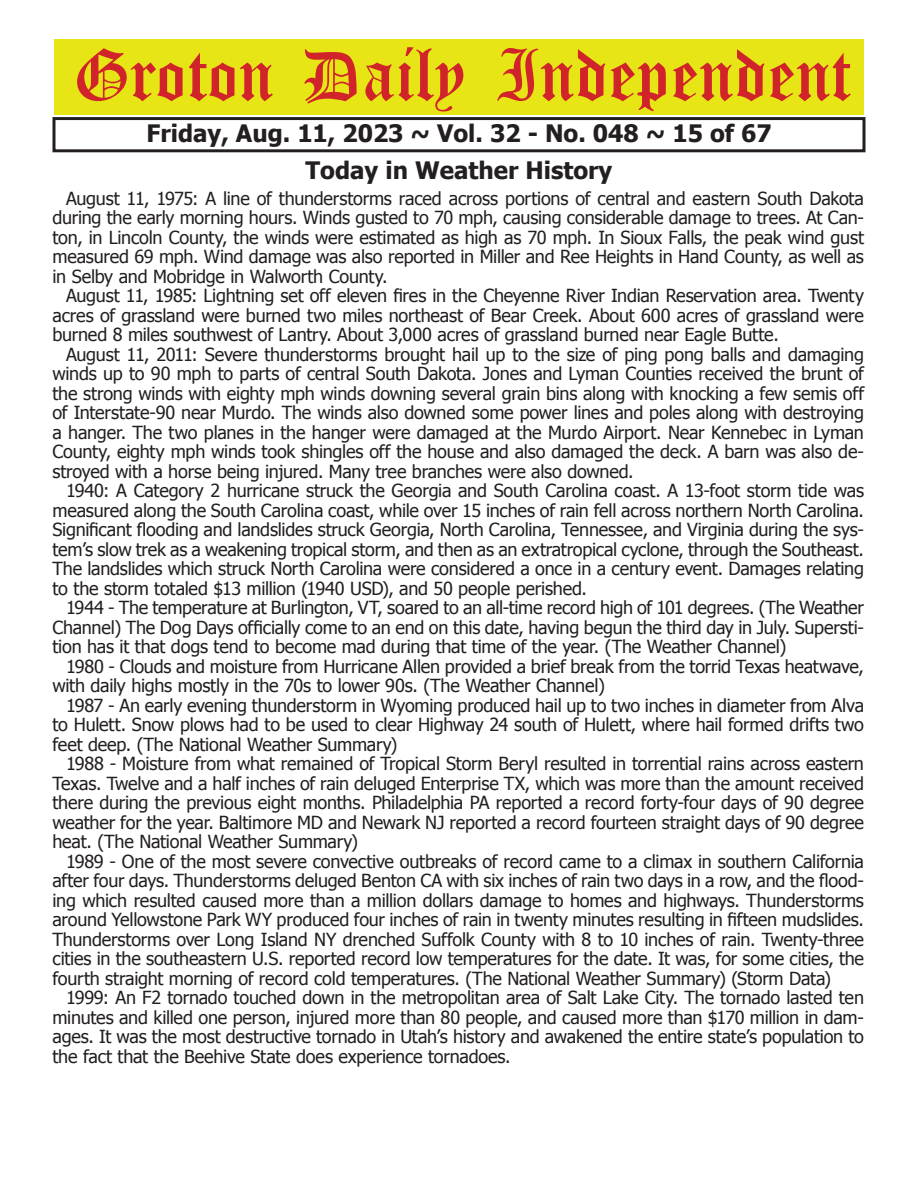
<style>
.page{position:relative;width:918px;height:1188px;background:#fff}
.page>*{position:absolute;margin:0;border:0;box-sizing:border-box;transform-origin:0 0}
.t1{font:54px "Old English Five";color:#d1232a}
.t2{font:700 24px "Tahoma";color:#231f20}
.t3{font:18px/19.5px "Tahoma";letter-spacing:-.015em;color:#231f20;text-align:justify}
</style>
<div class="page">
<div style="left:52px;top:117px;width:814px;height:35px;border:3px solid #231f20"></div>
<div style="left:54px;top:40px;width:810px;height:75px;background:#e7e515"></div>
<h1 class="t1" style="left:73px;top:50px;width:779px">Groton Daily Independent</h1>
<h2 class="t2" style="left:146px;top:116px;width:627px">Friday, Aug. 11, 2023 ~ Vol. 32 - No. 048 ~ 15 of 67</h2>
<h2 class="t2" style="left:306px;top:154px;width:308px">Today in Weather History</h2>
<p class="t3" style="left:52px;top:188px;width:813px;text-indent:14px">August 11, 1975: A line of thunderstorms raced across portions of central and eastern South Dakota during the early morning hours. Winds gusted to 70 mph, causing considerable damage to trees. At Can&shy;ton, in Lincoln County, the winds were estimated as high as 70 mph. In Sioux Falls, the peak wind gust measured 69 mph. Wind damage was also reported in Miller and Ree Heights in Hand County, as well as in Selby and Mobridge in Walworth County.</p>
<p class="t3" style="left:52px;top:285px;width:813px;text-indent:14px">August 11, 1985: Lightning set off eleven fires in the Cheyenne River Indian Reservation area. Twenty acres of grassland were burned two miles northeast of Bear Creek. About 600 acres of grassland were burned 8 miles southwest of Lantry. About 3,000 acres of grassland burned near Eagle Butte.</p>
<p class="t3" style="left:52px;top:344px;width:813px;text-indent:14px">August 11, 2011: Severe thunderstorms brought hail up to the size of ping pong balls and damaging winds up to 90 mph to parts of central South Dakota. Jones and Lyman Counties received the brunt of the strong winds with eighty mph winds downing several grain bins along with knocking a few semis off of Interstate-90 near Murdo. The winds also downed some power lines and poles along with destroying a hanger. The two planes in the hanger were damaged at the Murdo Airport. Near Kennebec in Lyman County, eighty mph winds took shingles off the house and also damaged the deck. A barn was also de&shy;stroyed with a horse being injured. Many tree branches were also downed.</p>
<p class="t3" style="left:52px;top:480px;width:813px;text-indent:14px">1940: A Category 2 hurricane struck the Georgia and South Carolina coast. A 13-foot storm tide was measured along the South Carolina coast, while over 15 inches of rain fell across northern North Carolina.<br>Significant flooding and landslides struck Georgia, North Carolina, Tennessee, and Virginia during the sys&shy;tem’s slow trek as a weakening tropical storm, and then as an extratropical cyclone, through the Southeast.<br>The landslides which struck North Carolina were considered a once in a century event. Damages relating to the storm totaled $13 million (1940 USD), and 50 people perished.</p>
<p class="t3" style="left:52px;top:597px;width:813px;text-indent:14px">1944 - The temperature at Burlington, VT, soared to an all-time record high of 101 degrees. (The Weather Channel) The Dog Days officially come to an end on this date, having begun the third day in July. Supersti&shy;tion has it that dogs tend to become mad during that time of the year. (The Weather Channel)</p>
<p class="t3" style="left:52px;top:656px;width:813px;text-indent:14px">1980 - Clouds and moisture from Hurricane Allen provided a brief break from the torrid Texas heatwave, with daily highs mostly in the 70s to lower 90s. (The Weather Channel)</p>
<p class="t3" style="left:52px;top:695px;width:813px;text-indent:14px">1987 - An early evening thunderstorm in Wyoming produced hail up to two inches in diameter from Alva to Hulett. Snow plows had to be used to clear Highway 24 south of Hulett, where hail formed drifts two feet deep. (The National Weather Summary)</p>
<p class="t3" style="left:52px;top:753px;width:813px;text-indent:14px">1988 - Moisture from what remained of Tropical Storm Beryl resulted in torrential rains across eastern Texas. Twelve and a half inches of rain deluged Enterprise TX, which was more than the amount received there during the previous eight months. Philadelphia PA reported a record forty-four days of 90 degree weather for the year. Baltimore MD and Newark NJ reported a record fourteen straight days of 90 degree heat. (The National Weather Summary)</p>
<p class="t3" style="left:52px;top:851px;width:813px;text-indent:14px">1989 - One of the most severe convective outbreaks of record came to a climax in southern California after four days. Thunderstorms deluged Benton CA with six inches of rain two days in a row, and the flood&shy;ing which resulted caused more than a million dollars damage to homes and highways. Thunderstorms around Yellowstone Park WY produced four inches of rain in twenty minutes resulting in fifteen mudslides.<br>Thunderstorms over Long Island NY drenched Suffolk County with 8 to 10 inches of rain. Twenty-three cities in the southeastern U.S. reported record low temperatures for the date. It was, for some cities, the fourth straight morning of record cold temperatures. (The National Weather Summary) (Storm Data)</p>
<p class="t3" style="left:52px;top:987px;width:813px;text-indent:14px">1999: An F2 tornado touched down in the metropolitan area of Salt Lake City. The tornado lasted ten minutes and killed one person, injured more than 80 people, and caused more than $170 million in dam&shy;ages. It was the most destructive tornado in Utah’s history and awakened the entire state’s population to the fact that the Beehive State does experience tornadoes.</p>
</div>
